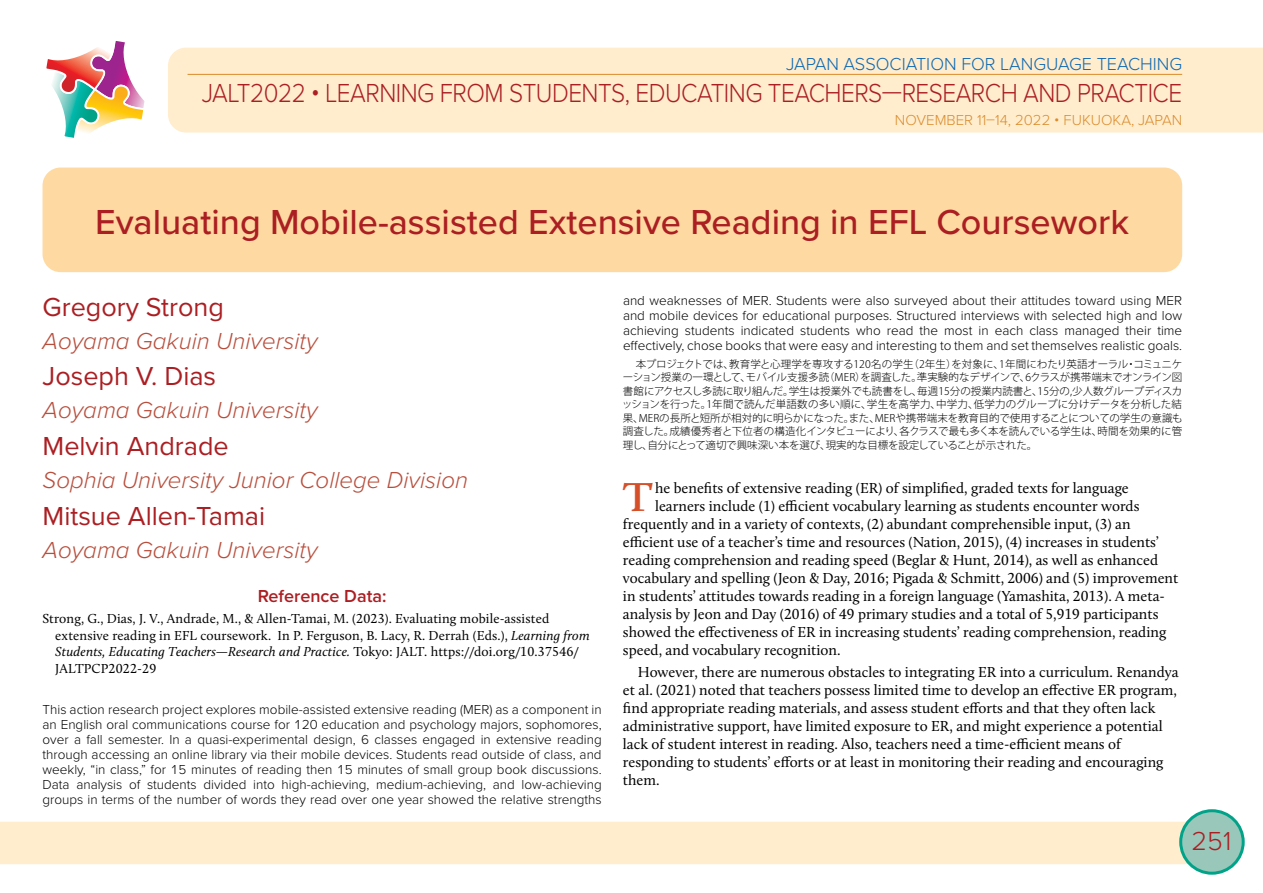
<style>
.page{position:relative;width:1263px;height:893px;background:#fff}
.page>*{position:absolute;margin:0;border:0;box-sizing:border-box;transform-origin:0 0}
.t1{font:600 41.85px "Calluna";color:#d55028;scale:1.1 1}
.t2{font:500 36px "Proxima Nova";color:#ab1f23}
.t3{font:300 27px "Proxima Nova";letter-spacing:-.02em;color:#ab1f23;scale:.9 1}
.t4{font:27px "Proxima Nova";color:#ab1f23}
.t5{font:300 27px "Proxima Nova";letter-spacing:-.02em;color:#ab1f23}
.t6{font:italic 300 24px "Proxima Nova";color:#b84e3c}
.t7{font:300 18px "Proxima Nova";color:#0b67b2}
.t8{font:600 18px "Proxima Nova";color:#ab1f23}
.t9{font:15px/18px "Calluna";color:#000}
.t10{font:300 15px "Proxima Nova";color:#da8b2b}
.t11{font:300 13.5px/15px "Proxima Nova";color:#000;text-align:justify}
.t12{font:13.5px/16.5px "Calluna";letter-spacing:.01em;color:#000}
.t13{font:300 10.5px/13.5px "Koz Go Pr 6 N";letter-spacing:-.02em;color:#000;text-align:justify}
.s1{font-style:italic}
</style>
<div class="page">
<div style="left:168px;top:48px;width:1095px;height:85px;background:#ffedce"></div>
<div style="left:0;top:822px;width:1190px;height:42px;background:#ffedce"></div>
<hr style="left:188px;top:74px;width:994px;height:1px;background:#da8b2b">
<div style="left:1181px;top:811px;width:62px;height:62px;background:#99c8bb;border-radius:50%"></div>
<div style="left:1179px;top:809px;width:66px;height:66px;border:3px solid #00a388;border-radius:50%"></div>
<svg style="left:46px;top:41px;width:99px;height:97px"></svg>
<div style="left:43px;top:168px;width:1139px;height:104px;background:#fedaa2;border-radius:18px"></div>
<p class="t7" style="left:786px;top:51px;width:397px">JAPAN ASSOCIATION FOR LANGUAGE TEACHING</p>
<h3 class="t3" style="left:202px;top:73px;width:1091px">JALT2022 • LEARNING FROM STUDENTS, EDUCATING TEACHERS—RESEARCH AND PRACTICE</h3>
<p class="t10" style="left:895px;top:108px;width:289px">NOVEMBER 11–14, 2022 • FUKUOKA, JAPAN</p>
<h2 class="t2" style="left:95px;top:195px;width:1035px">Evaluating Mobile-assisted Extensive Reading in EFL Coursework</h2>
<h3 class="t4" style="left:43px;top:286px;width:183px">Gregory Strong</h3>
<h3 class="t6" style="left:43px;top:323px;width:277px">Aoyama Gakuin University</h3>
<h3 class="t4" style="left:43px;top:356px;width:175px">Joseph V. Dias</h3>
<h3 class="t6" style="left:43px;top:392px;width:277px">Aoyama Gakuin University</h3>
<h3 class="t4" style="left:43px;top:426px;width:188px">Melvin Andrade</h3>
<h3 class="t6" style="left:43px;top:462px;width:427px">Sophia University Junior College Division</h3>
<h3 class="t4" style="left:43px;top:496px;width:224px">Mitsue Allen-Tamai</h3>
<h3 class="t6" style="left:43px;top:532px;width:277px">Aoyama Gakuin University</h3>
<p class="t8" style="left:258px;top:583px;width:130px">Reference Data:</p>
<p class="t12" style="left:55px;top:610px;width:536px;text-indent:-13px">Strong, G., Dias, J. V., Andrade, M., &amp; Allen-Tamai, M. (2023). Evaluating mobile-assisted extensive reading in EFL coursework. In P. Ferguson, B. Lacy, R. Derrah (Eds.), <span class="s1">Learning from Students, Educating Teachers—Research and Practice.</span> Tokyo: JALT. https://doi.org/10.37546/ JALTPCP2022-29</p>
<p class="t11" style="left:43px;top:701px;width:561px">This action research project explores mobile-assisted extensive reading (MER) as a component in an English oral communications course for 120 education and psychology majors, sophomores, over a fall semester. In a quasi-experimental design, 6 classes engaged in extensive reading through accessing an online library via their mobile devices. Students read outside of class, and weekly, “in class,” for 15 minutes of reading then 15 minutes of small group book discussions.<br>Data analysis of students divided into high-achieving, medium-achieving, and low-achieving groups in terms of the number of words they read over one year showed the relative strengths</p>
<p class="t11" style="left:623px;top:292px;width:561px">and weaknesses of MER. Students were also surveyed about their attitudes toward using MER and mobile devices for educational purposes. Structured interviews with selected high and low achieving students indicated students who read the most in each class managed their time effectively, chose books that were easy and interesting to them and set themselves realistic goals.</p>
<p class="t13" style="left:622px;top:357px;width:562px;text-indent:14px">本プロジェクトでは、教育学と心理学を専攻する120名の学生（2年生）を対象に、1年間にわたり英語オーラル・コミュニケーション授業の一環として、モバイル支援多読（MER）を調査した。準実験的なデザインで、6クラスが携帯端末でオンライン図書館にアクセスし多読に取り組んだ。学生は授業外でも読書をし、毎週15分の授業内読書と、15分の,少人数グループディスカッションを行った。1年間で読んだ単語数の多い順に、学生を高学力、中学力、低学力のグループに分けデータを分析した結果、MERの長所と短所が相対的に明らかになった。また、MERや携帯端末を教育目的で使用することについての学生の意識も調査した。成績優秀者と下位者の構造化インタビューにより、各クラスで最も多く本を読んでいる学生は、時間を効果的に管理し、自分にとって適切で興味深い本を選び、現実的な目標を設定していることが示された。</p>
<h1 class="t1" style="left:623px;top:472px;width:29px">T</h1>
<p class="t9" style="left:655px;top:479px;width:475px">he benefits of extensive reading (ER) of simplified, graded texts for language</p>
<p class="t9" style="left:655px;top:497px;width:486px">learners include (1) efficient vocabulary learning as students encounter words</p>
<p class="t9" style="left:623px;top:515px;width:509px">frequently and in a variety of contexts, (2) abundant comprehensible input, (3) an</p>
<p class="t9" style="left:623px;top:533px;width:537px">efficient use of a teacher’s time and resources (Nation, 2015), (4) increases in students’</p>
<p class="t9" style="left:623px;top:551px;width:537px">reading comprehension and reading speed (Beglar &amp; Hunt, 2014), as well as enhanced</p>
<p class="t9" style="left:623px;top:569px;width:557px">vocabulary and spelling (Jeon &amp; Day, 2016; Pigada &amp; Schmitt, 2006) and (5) improvement</p>
<p class="t9" style="left:623px;top:587px;width:543px">in students’ attitudes towards reading in a foreign language (Yamashita, 2013). A meta-</p>
<p class="t9" style="left:623px;top:605px;width:537px">analysis by Jeon and Day (2016) of 49 primary studies and a total of 5,919 participants</p>
<p class="t9" style="left:623px;top:623px;width:545px">showed the effectiveness of ER in increasing students’ reading comprehension, reading</p>
<p class="t9" style="left:623px;top:641px;width:219px">speed, and vocabulary recognition.</p>
<p class="t9" style="left:623px;top:663px;width:557px;text-indent:15px">However, there are numerous obstacles to integrating ER into a curriculum. Renandya et al. (2021) noted that teachers possess limited time to develop an effective ER program, find appropriate reading materials, and assess student efforts and that they often lack administrative support, have limited exposure to ER, and might experience a potential lack of student interest in reading. Also, teachers need a time-efficient means of responding to students’ efforts or at least in monitoring their reading and encouraging them.</p>
<h3 class="t5" style="left:1191px;top:820px;width:41px">251</h3>
</div>
